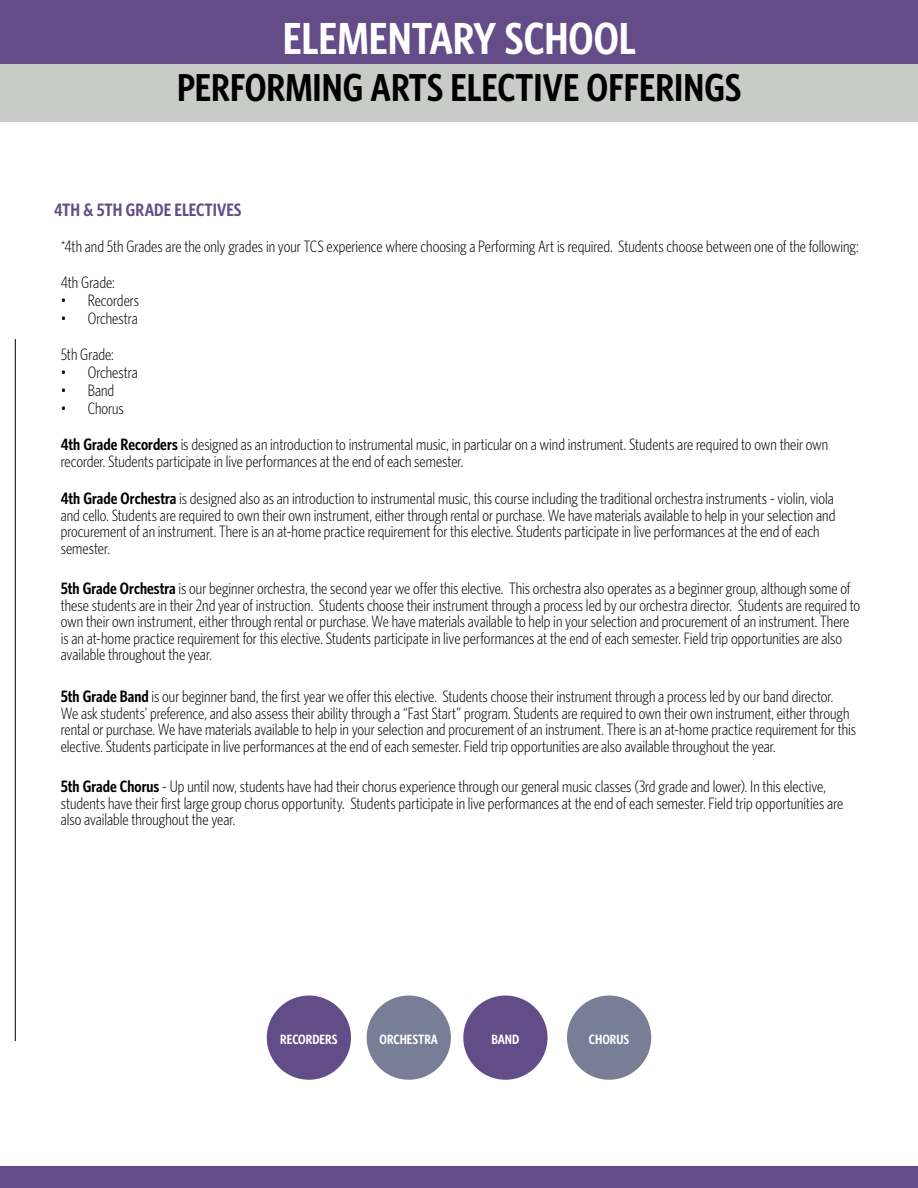
<style>
.page{position:relative;width:918px;height:1188px;background:#fff}
.page>*{position:absolute;margin:0;border:0;box-sizing:border-box;transform-origin:0 0}
.t1{font:600 45px "Whitney Condensed";color:#fff}
.t2{font:600 39px "Whitney Condensed";color:#000}
.t3{font:600 18px "Whitney Condensed";color:#634d89}
.t4{font:300 16.5px/16.5px "Whitney Condensed";color:#000}
.t5{font:600 13.5px "Whitney Condensed";color:#fff}
.s1{font-weight:600}
</style>
<div class="page">
<hr style="left:15px;top:339px;width:1px;height:702px;background:#000">
<div style="left:0;top:1166px;width:918px;height:22px;background:#644c89"></div>
<div style="left:0;top:0;width:918px;height:66px;background:#644c89"></div>
<div style="left:0;top:65px;width:918px;height:57px;background:#c8cbc7"></div>
<div style="left:267px;top:996px;width:84px;height:84px;background:#634d89;border-radius:50%"></div>
<div style="left:367px;top:996px;width:84px;height:84px;background:#787e95;border-radius:50%"></div>
<div style="left:463px;top:996px;width:85px;height:84px;background:#634d89;border-radius:50%"></div>
<div style="left:567px;top:996px;width:84px;height:84px;background:#787e95;border-radius:50%"></div>
<h1 class="t1" style="left:283px;top:12px;width:355px">ELEMENTARY SCHOOL</h1>
<h2 class="t2" style="left:177px;top:65px;width:566px">PERFORMING ARTS ELECTIVE OFFERINGS</h2>
<p class="t3" style="left:54px;top:199px;width:189px">4TH &amp; 5TH GRADE ELECTIVES</p>
<p class="t4" style="left:61px;top:228px;width:800px;line-height:36px">*4th and 5th Grades are the only grades in your TCS experience where choosing a Performing Art is required. Students choose between one of the following:<br>4th Grade:</p>
<p class="t4" style="left:61px;top:292px;width:80px">• Recorders</p>
<p class="t4" style="left:61px;top:300px;width:79px;line-height:36px">• Orchestra<br>5th Grade:</p>
<p class="t4" style="left:61px;top:364px;width:79px">• Orchestra</p>
<p class="t4" style="left:61px;top:382px;width:55px">• Band</p>
<p class="t4" style="left:61px;top:390px;width:769px;line-height:36px">• Chorus<br><span class="s1">4th Grade Recorders</span> is designed as an introduction to instrumental music, in particular on a wind instrument. Students are required to own their own</p>
<p class="t4" style="left:61px;top:452px;width:404px">recorder. Students participate in live performances at the end of each semester.</p>
<p class="t4" style="left:61px;top:490px;width:776px"><span class="s1">4th Grade Orchestra</span> is designed also as an introduction to instrumental music, this course including the traditional orchestra instruments - violin, viola and cello. Students are required to own their own instrument, either through rental or purchase. We have materials available to help in your selection and procurement of an instrument. There is an at-home practice requirement for this elective. Students participate in live performances at the end of each semester.</p>
<p class="t4" style="left:61px;top:580px;width:801px"><span class="s1">5th Grade Orchestra</span> is our beginner orchestra, the second year we offer this elective. This orchestra also operates as a beginner group, although some of these students are in their 2nd year of instruction. Students choose their instrument through a process led by our orchestra director. Students are required to own their own instrument, either through rental or purchase. We have materials available to help in your selection and procurement of an instrument. There is an at-home practice requirement for this elective. Students participate in live performances at the end of each semester. Field trip opportunities are also available throughout the year.</p>
<p class="t4" style="left:61px;top:688px;width:797px"><span class="s1">5th Grade Band</span> is our beginner band, the first year we offer this elective. Students choose their instrument through a process led by our band director.<br>We ask students’ preference, and also assess their ability through a “Fast Start” program. Students are required to own their own instrument, either through rental or purchase. We have materials available to help in your selection and procurement of an instrument. There is an at-home practice requirement for this elective. Students participate in live performances at the end of each semester. Field trip opportunities are also available throughout the year.</p>
<p class="t4" style="left:61px;top:778px;width:784px"><span class="s1">5th Grade Chorus</span> - Up until now, students have had their chorus experience through our general music classes (3rd grade and lower). In this elective, students have their first large group chorus opportunity. Students participate in live performances at the end of each semester. Field trip opportunities are also available throughout the year.</p>
<p class="t5" style="left:280px;top:1032px;width:59px">RECORDERS</p>
<p class="t5" style="left:380px;top:1032px;width:60px">ORCHESTRA</p>
<p class="t5" style="left:492px;top:1032px;width:29px">BAND</p>
<p class="t5" style="left:589px;top:1032px;width:42px">CHORUS</p>
</div>
